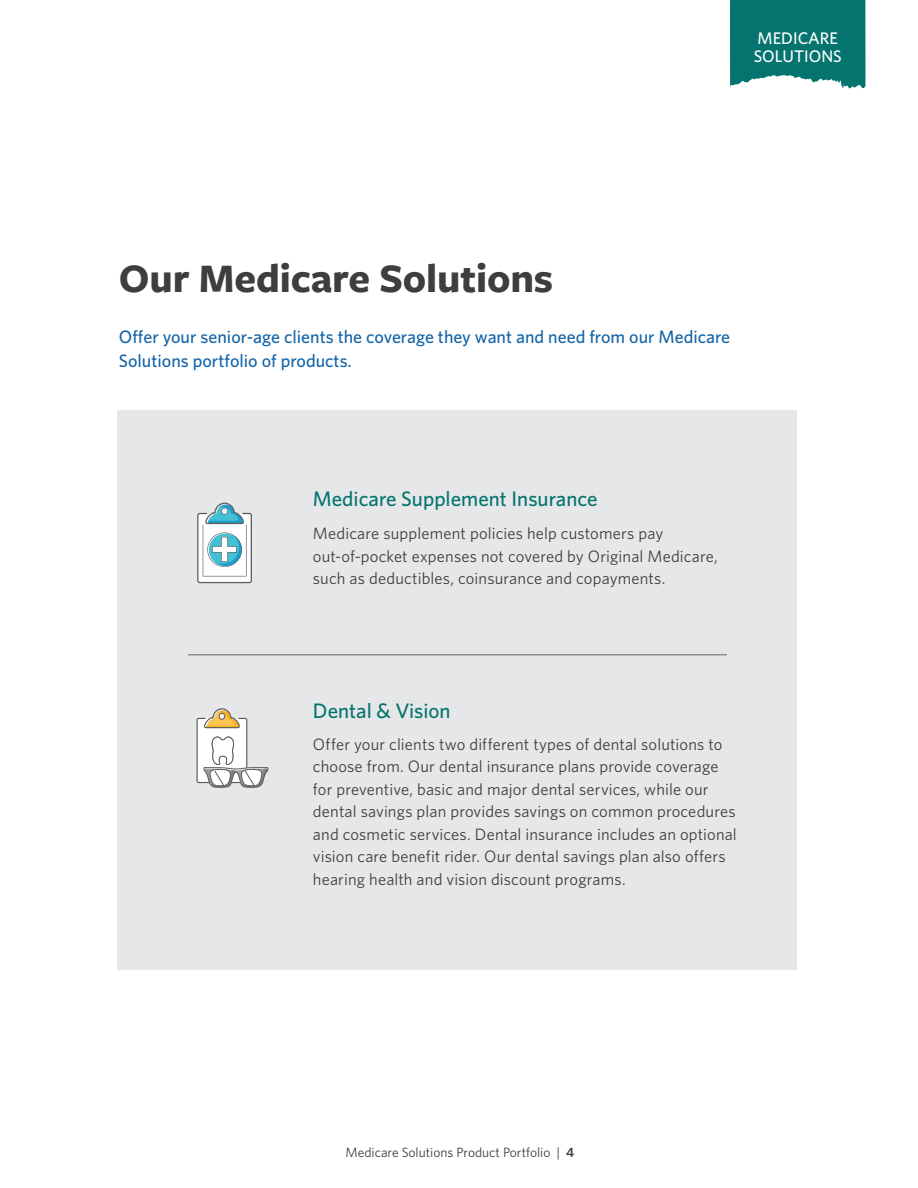
<style>
.page{position:relative;width:918px;height:1188px;background:#fff}
.page>*{position:absolute;margin:0;border:0;box-sizing:border-box;transform-origin:0 0}
.t1{font:700 42px "Freight Sans Pro";letter-spacing:-.005em;color:#3e3e3f}
.t2{font:500 21px "Whitney";color:#05746e}
.t3{font:500 18px/24px "Whitney";color:#1364a9}
.t4{font:500 16.8px/18.5px "Whitney";letter-spacing:.005em;color:#fff}
.t5{font:16.5px/22.5px "Whitney";letter-spacing:.01em;color:#3e3e3f}
.t6{font:13.5px "Whitney";color:#3e3e3f}
.s1{font-weight:600}
</style>
<div class="page">
<div style="left:117px;top:410px;width:679px;height:560px;background:#e6e7e9"></div>
<div style="left:197px;top:719px;width:50px;height:64px;background:#fff;border-radius:2px"></div>
<div style="left:197px;top:718px;width:50px;height:65px;border:1px solid #5c5c5f;border-radius:2px"></div>
<svg style="left:203px;top:708px;width:37px;height:21px"></svg>
<svg style="left:203px;top:736px;width:66px;height:52px"></svg>
<svg style="left:197px;top:503px;width:55px;height:80px;background:#bdd7dd"></svg>
<svg style="left:730px;top:0;width:135px;height:89px;background:#1c817b"></svg>
<hr style="left:188px;top:655px;width:539px;height:1px;background:#6c6d70">
<p class="t4" style="left:754px;top:29px;width:90px">MEDICARE<br>SOLUTIONS</p>
<h1 class="t1" style="left:119px;top:249px;width:436px">Our Medicare Solutions</h1>
<p class="t3" style="left:119px;top:325px;width:613px">Offer your senior-age clients the coverage they want and need from our Medicare<br>Solutions portfolio of products.</p>
<p class="t2" style="left:313px;top:485px;width:286px">Medicare Supplement Insurance</p>
<p class="t5" style="left:313px;top:522px;width:406px">Medicare supplement policies help customers pay out-of-pocket expenses not covered by Original Medicare, such as deductibles, coinsurance and copayments.</p>
<p class="t2" style="left:313px;top:697px;width:139px">Dental &amp; Vision</p>
<p class="t5" style="left:313px;top:732px;width:425px">Offer your clients two different types of dental solutions to choose from. Our dental insurance plans provide coverage for preventive, basic and major dental services, while our dental savings plan provides savings on common procedures and cosmetic services. Dental insurance includes an optional vision care benefit rider. Our dental savings plan also offers hearing health and vision discount programs.</p>
<p class="t6" style="left:346px;top:1144px;width:230px">Medicare Solutions Product Portfolio | <span class="s1">4</span></p>
</div>
